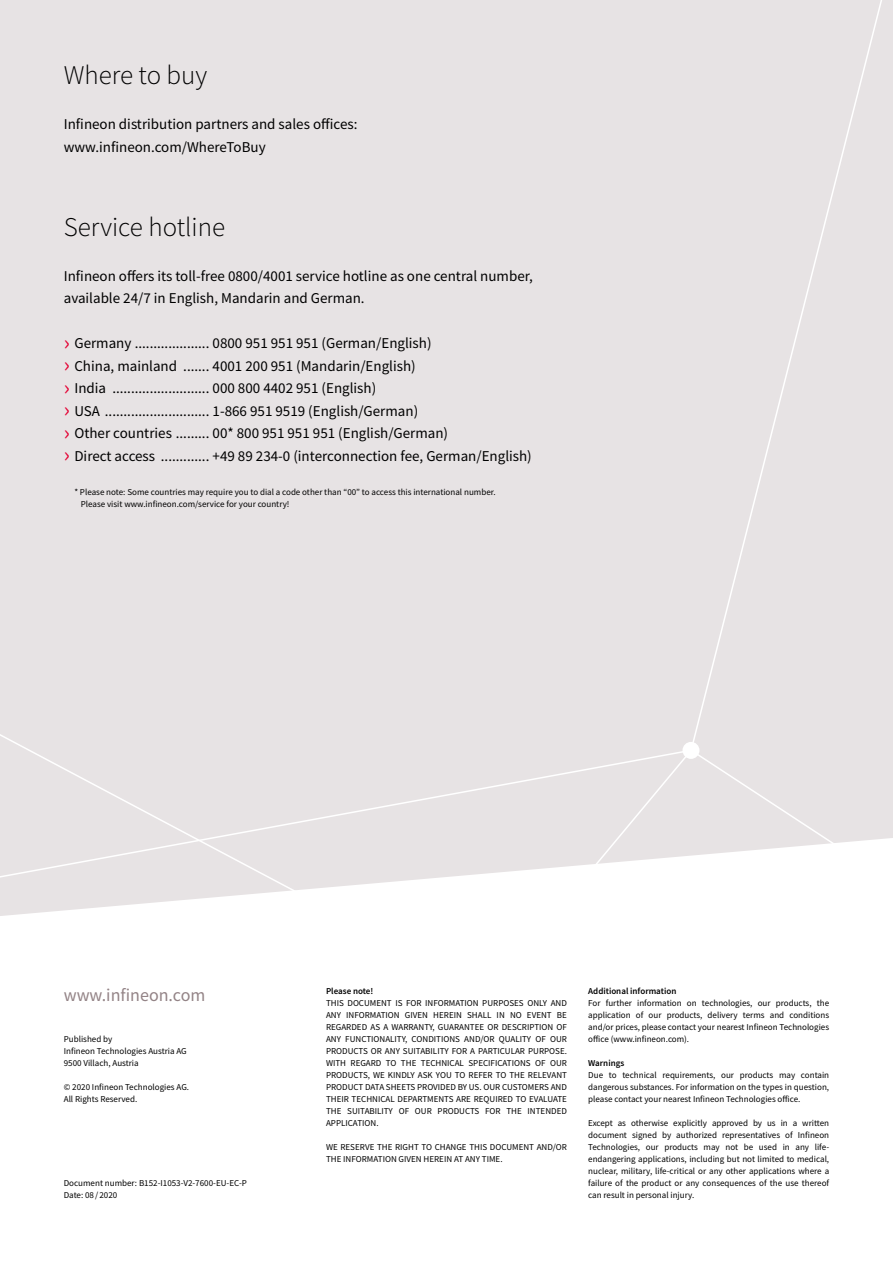
<style>
.page{position:relative;width:893px;height:1263px;background:#e7e3e4}
.page>*{position:absolute;margin:0;border:0;box-sizing:border-box;transform-origin:0 0}
.t1{font:300 27px "Source Sans Pro";color:#000}
.t2{font:18px "Source Sans Pro";color:#938386}
.t3{font:15px/22.5px "Source Sans Pro";color:#000}
.t4{font:9px/12px "Source Sans Pro";color:#000}
.t5{font:600 9px "Source Sans Pro";color:#000}
.s1{font-size:22.5px;color:#e40032}
</style>
<div class="page">
<div style="left:0;top:838px;width:893px;height:425px;background:#fff"></div>
<svg style="left:692px;top:0;width:194px;height:876px"></svg>
<svg style="left:0;top:734px;width:307px;height:164px"></svg>
<div style="left:682px;top:742px;width:17px;height:17px;background:#fff;border-radius:50%"></div>
<svg style="left:0;top:749px;width:844px;height:132px"></svg>
<h1 class="t1" style="left:64px;top:59px;width:145px">Where to buy</h1>
<h3 class="t3" style="left:64px;top:113px;width:295px">Infineon distribution partners and sales offices: www.infineon.com/WhereToBuy</h3>
<h1 class="t1" style="left:64px;top:210px;width:163px">Service hotline</h1>
<h3 class="t3" style="left:64px;top:264px;width:471px">Infineon offers its toll-free 0800/4001 service hotline as one central number, available 24/7 in English, Mandarin and German.</h3>
<p class="t3" style="left:64px;top:332px;width:470px"><span class="s1">›</span> Germany .................... 0800 951 951 951 (German/English)<br><span class="s1">›</span> China, mainland ....... 4001 200 951 (Mandarin/English)<br><span class="s1">›</span> India .......................... 000 800 4402 951 (English)<br><span class="s1">›</span> USA ............................ 1-866 951 9519 (English/German)<br><span class="s1">›</span> Other countries ......... 00* 800 951 951 951 (English/German)<br><span class="s1">›</span> Direct access ............. +49 89 234-0 (interconnection fee, German/English)</p>
<p class="t4" style="left:81px;top:486px;width:416px;text-indent:-6px">* Please note: Some countries may require you to dial a code other than “00” to access this international number.<br>Please visit www.infineon.com/service for your country!</p>
<h2 class="t2" style="left:64px;top:984px;width:143px">www.infineon.com</h2>
<p class="t4" style="left:64px;top:1033px;width:124px">Published by<br>Infineon Technologies Austria AG<br>9500 Villach, Austria</p>
<p class="t4" style="left:64px;top:1081px;width:127px">© 2020 Infineon Technologies AG.<br>All Rights Reserved.</p>
<p class="t4" style="left:64px;top:1177px;width:185px">Document number: B152-I1053-V2-7600-EU-EC-P<br>Date: 08 / 2020</p>
<p class="t5" style="left:326px;top:986px;width:49px">Please note!</p>
<p class="t4" style="left:326px;top:997px;width:242px;text-align:justify">THIS DOCUMENT IS FOR INFORMATION PURPOSES ONLY AND ANY INFORMATION GIVEN HEREIN SHALL IN NO EVENT BE REGARDED AS A WARRANTY, GUARANTEE OR DESCRIPTION OF ANY FUNCTIONALITY, CONDITIONS AND/OR QUALITY OF OUR PRODUCTS OR ANY SUITABILITY FOR A PARTICULAR PURPOSE.<br>WITH REGARD TO THE TECHNICAL SPECIFICATIONS OF OUR PRODUCTS, WE KINDLY ASK YOU TO REFER TO THE RELEVANT PRODUCT DATA SHEETS PROVIDED BY US. OUR CUSTOMERS AND THEIR TECHNICAL DEPARTMENTS ARE REQUIRED TO EVALUATE THE SUITABILITY OF OUR PRODUCTS FOR THE INTENDED APPLICATION.</p>
<p class="t4" style="left:326px;top:1141px;width:242px">WE RESERVE THE RIGHT TO CHANGE THIS DOCUMENT AND/OR<br>THE INFORMATION GIVEN HEREIN AT ANY TIME.</p>
<p class="t5" style="left:588px;top:986px;width:90px">Additional information</p>
<p class="t4" style="left:588px;top:997px;width:242px;text-align:justify">For further information on technologies, our products, the application of our products, delivery terms and conditions and/or prices, please contact your nearest Infineon Technologies office (www.infineon.com).</p>
<p class="t5" style="left:588px;top:1058px;width:38px">Warnings</p>
<p class="t4" style="left:588px;top:1069px;width:242px;text-align:justify">Due to technical requirements, our products may contain dangerous substances. For information on the types in question, please contact your nearest Infineon Technologies office.</p>
<p class="t4" style="left:588px;top:1117px;width:242px;text-align:justify">Except as otherwise explicitly approved by us in a written document signed by authorized representatives of Infineon Technologies, our products may not be used in any life&shy;endangering applications, including but not limited to medical, nuclear, military, life-critical or any other applications where a failure of the product or any consequences of the use thereof can result in personal injury.</p>
</div>
